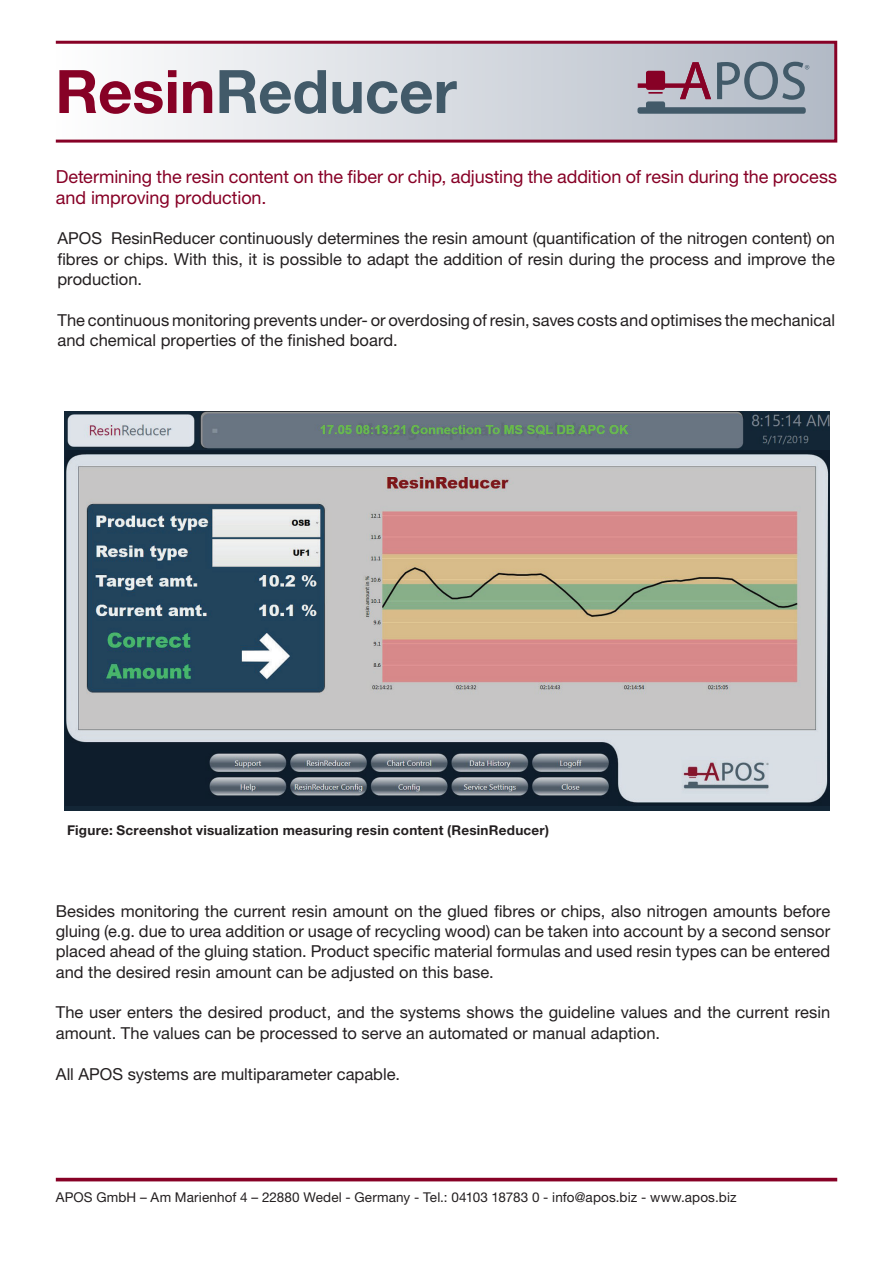
<style>
.page{position:relative;width:893px;height:1263px;background:#fff}
.page>*{position:absolute;margin:0;border:0;box-sizing:border-box;transform-origin:0 0}
.t1{font:700 60px "Helvetica Neue LT Pro";color:#425a69}
.t2{font:18px/20.4px "Helvetica Neue LT Pro";letter-spacing:-.005em;color:#870126}
.t3{font:16.5px/20.4px "Helvetica Neue LT Pro";color:#231f20;text-align:justify}
.t4{font:13.5px "Helvetica Neue LT Pro";letter-spacing:.01em;color:#231f20}
.t5{font:700 13.5px "Helvetica Neue LT Pro";letter-spacing:.02em;color:#231f20}
.s1{color:#870126}
</style>
<div class="page">
<svg style="left:55px;top:40px;width:783px;height:103px"></svg>
<hr style="left:56px;top:1178px;width:781px;height:3px;background:#870126">
<svg style="left:637px;top:62px;width:172px;height:52px;background:#9592a0"></svg>
<img style="left:64px;top:412px;width:765px;height:398px">
<img style="left:65px;top:450px;width:764px;height:356px">
<h1 class="t1" style="left:55px;top:54px;width:403px"><span class="s1">Resin</span>Reducer</h1>
<p class="t2" style="left:56px;top:166px;width:783px">Determining the resin content on the fiber or chip, adjusting the addition of resin during the process and improving production.</p>
<p class="t3" style="left:57px;top:228px;width:779px">APOS ResinReducer continuously determines the resin amount (quantification of the nitrogen content) on fibres or chips. With this, it is possible to adapt the addition of resin during the process and improve the production.</p>
<p class="t3" style="left:57px;top:309px;width:779px">The continuous monitoring prevents under- or overdosing of resin, saves costs and optimises the mechanical and chemical properties of the finished board.</p>
<p class="t5" style="left:67px;top:822px;width:483px">Figure: Screenshot visualization measuring resin content (ResinReducer)</p>
<p class="t3" style="left:56px;top:900px;width:776px">Besides monitoring the current resin amount on the glued fibres or chips, also nitrogen amounts before gluing (e.g. due to urea addition or usage of recycling wood) can be taken into account by a second sensor placed ahead of the gluing station. Product specific material formulas and used resin types can be entered and the desired resin amount can be adjusted on this base.</p>
<p class="t3" style="left:56px;top:1002px;width:776px">The user enters the desired product, and the systems shows the guideline values and the current resin amount. The values can be processed to serve an automated or manual adaption.</p>
<p class="t3" style="left:56px;top:1063px;width:346px">All APOS systems are multiparameter capable.</p>
<p class="t4" style="left:56px;top:1189px;width:682px">APOS GmbH – Am Marienhof 4 – 22880 Wedel - Germany - Tel.: 04103 18783 0 - info@apos.biz - www.apos.biz</p>
</div>
